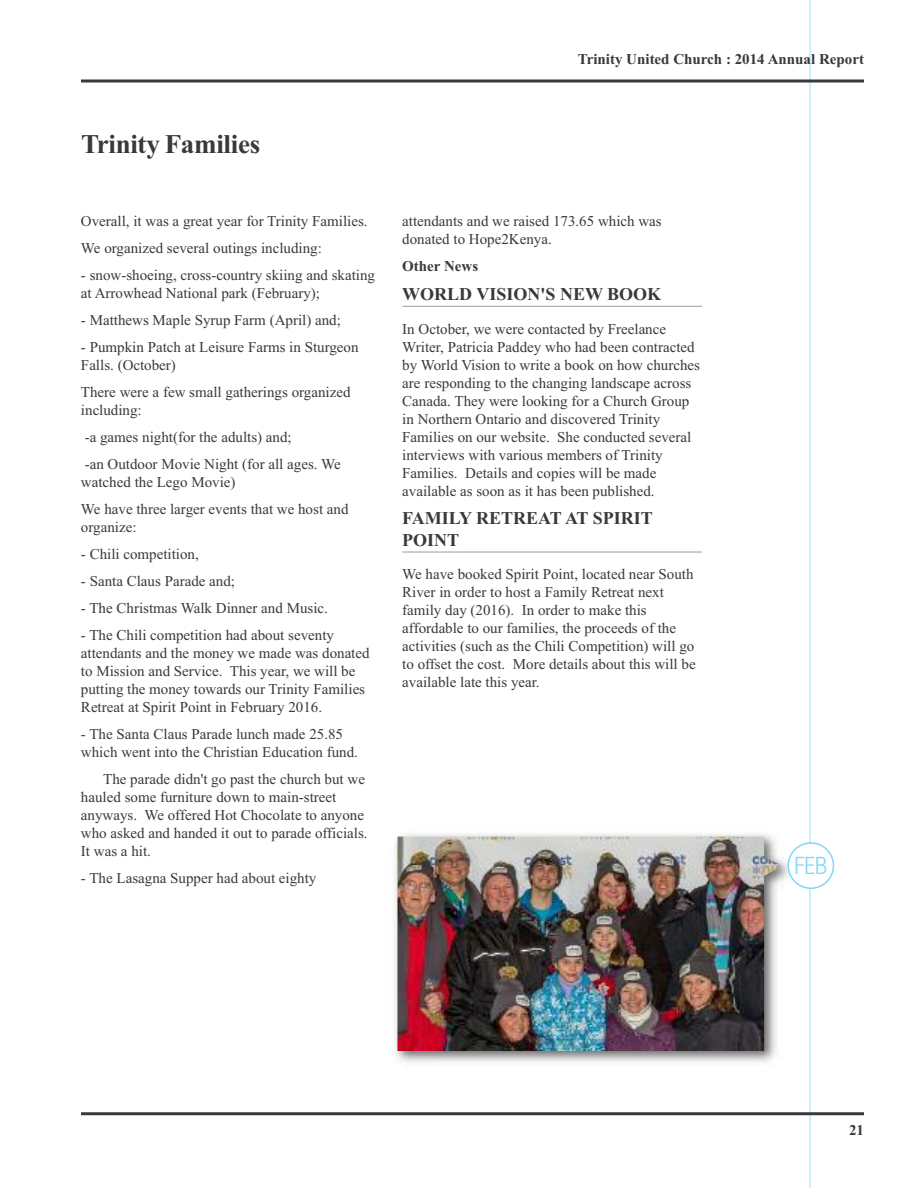
<style>
.page{position:relative;width:918px;height:1188px;background:#fff}
.page>*{position:absolute;margin:0;border:0;box-sizing:border-box;transform-origin:0 0}
.t1{font:700 27px "Times New Roman";letter-spacing:-.01em;color:#39383a}
.t2{font:300 condensed 24px "Helvetica Neue LT Std";color:#80d7f6}
.t3{font:700 18px/21.6px "Times New Roman";color:#39383a}
.t4{font:15px/18px "Times New Roman";color:#39383a}
.t5{font:700 15px "Times New Roman";color:#39383a}
</style>
<div class="page">
<hr style="left:809px;top:0;width:2px;height:1188px;background:#bfebfa">
<hr style="left:81px;top:80px;width:783px;height:2px;background:#39383a">
<hr style="left:81px;top:1112px;width:783px;height:3px;background:#39383a">
<hr style="left:402px;top:306px;width:300px;height:1px;background:#9c9c9c">
<hr style="left:402px;top:552px;width:300px;height:1px;background:#9c9c9c">
<img style="left:395px;top:834px;width:392px;height:229px">
<img style="left:398px;top:837px;width:382px;height:213px">
<svg style="left:787px;top:842px;width:47px;height:47px"></svg>
<h1 class="t1" style="left:81px;top:128px;width:181px">Trinity Families</h1>
<p class="t4" style="left:81px;top:208px;width:288px;line-height:27px">Overall, it was a great year for Trinity Families.<br>We organized several outings including:</p>
<p class="t4" style="left:81px;top:266px;width:296px">- snow-shoeing, cross-country skiing and skating at Arrowhead National park (February);</p>
<p class="t4" style="left:81px;top:311px;width:261px">- Matthews Maple Syrup Farm (April) and;</p>
<p class="t4" style="left:81px;top:338px;width:279px">- Pumpkin Patch at Leisure Farms in Sturgeon<br>Falls. (October)</p>
<p class="t4" style="left:81px;top:383px;width:271px">There were a few small gatherings organized including:</p>
<p class="t4" style="left:85px;top:424px;width:257px;line-height:27px">-a games night(for the adults) and;<br>-an Outdoor Movie Night (for all ages. We</p>
<p class="t4" style="left:81px;top:469px;width:269px;line-height:27px">watched the Lego Movie)<br>We have three larger events that we host and</p>
<p class="t4" style="left:81px;top:518px;width:57px">organize:</p>
<p class="t4" style="left:81px;top:545px;width:119px">- Chili competition,</p>
<p class="t4" style="left:81px;top:572px;width:156px">- Santa Claus Parade and;</p>
<p class="t4" style="left:81px;top:599px;width:248px">- The Christmas Walk Dinner and Music.</p>
<p class="t4" style="left:81px;top:626px;width:290px">- The Chili competition had about seventy attendants and the money we made was donated to Mission and Service. This year, we will be putting the money towards our Trinity Families Retreat at Spirit Point in February 2016.</p>
<p class="t4" style="left:81px;top:725px;width:279px">- The Santa Claus Parade lunch made 25.85 which went into the Christian Education fund.</p>
<p class="t4" style="left:81px;top:770px;width:288px;text-indent:22px">The parade didn't go past the church but we hauled some furniture down to main-street anyways. We offered Hot Chocolate to anyone who asked and handed it out to parade officials.<br>It was a hit.</p>
<p class="t4" style="left:81px;top:869px;width:237px">- The Lasagna Supper had about eighty</p>
<p class="t5" style="left:578px;top:50px;width:288px">Trinity United Church : 2014 Annual Report</p>
<p class="t4" style="left:402px;top:212px;width:261px">attendants and we raised 173.65 which was donated to Hope2Kenya.</p>
<p class="t5" style="left:402px;top:257px;width:77px">Other News</p>
<p class="t3" style="left:402px;top:283px;width:260px">WORLD VISION'S NEW BOOK</p>
<p class="t4" style="left:402px;top:319px;width:299px">In October, we were contacted by Freelance Writer, Patricia Paddey who had been contracted by World Vision to write a book on how churches are responding to the changing landscape across Canada. They were looking for a Church Group in Northern Ontario and discovered Trinity Families on our website. She conducted several interviews with various members of Trinity Families. Details and copies will be made available as soon as it has been published.</p>
<p class="t3" style="left:402px;top:507px;width:252px">FAMILY RETREAT AT SPIRIT<br>POINT</p>
<p class="t4" style="left:402px;top:565px;width:295px">We have booked Spirit Point, located near South River in order to host a Family Retreat next family day (2016). In order to make this affordable to our families, the proceeds of the activities (such as the Chili Competition) will go to offset the cost. More details about this will be available late this year.</p>
<h2 class="t2" style="left:794px;top:856px;width:34px">FEB</h2>
<p class="t5" style="left:849px;top:1121px;width:16px">21</p>
</div>
